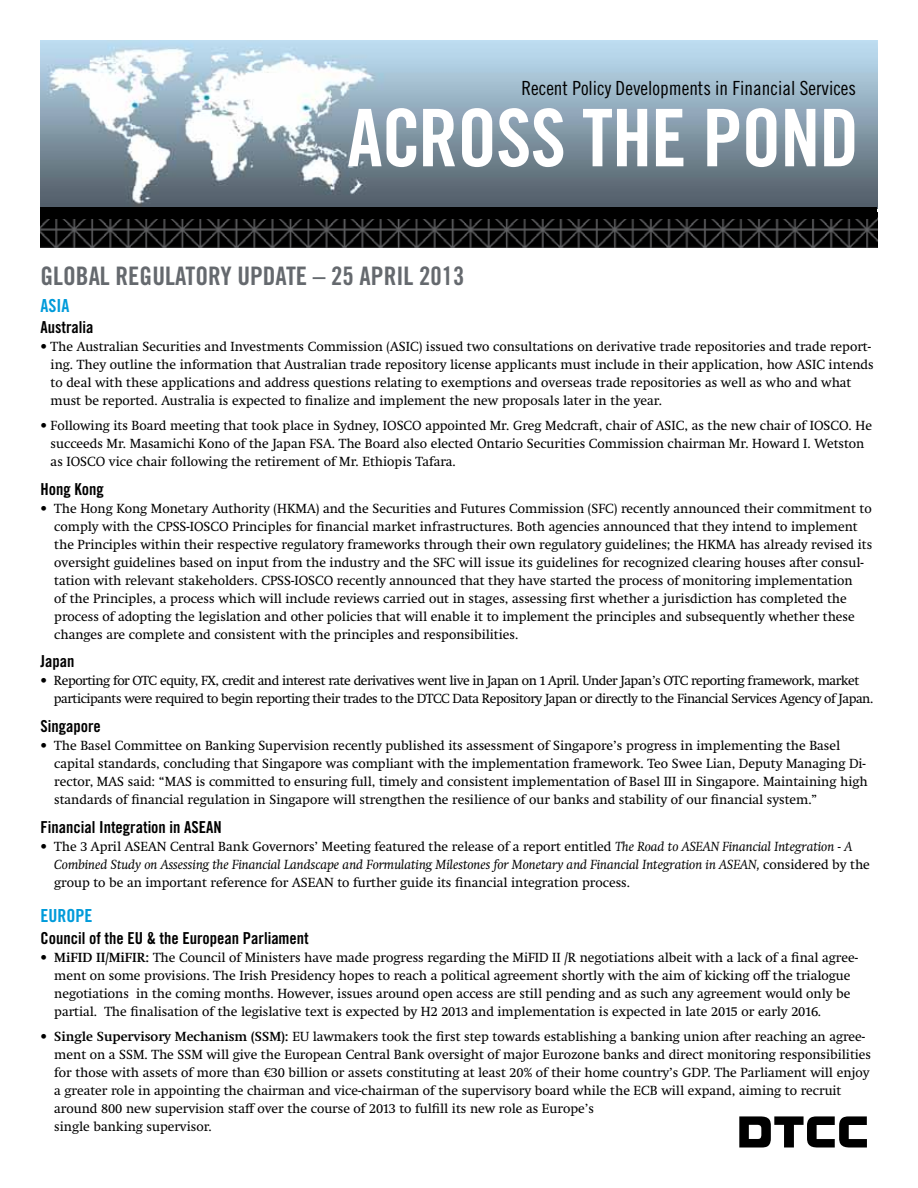
<style>
.page{position:relative;width:918px;height:1188px;background:#fff}
.page>*{position:absolute;margin:0;border:0;box-sizing:border-box;transform-origin:0 0}
.t1{font:79.5px "Trade Gothic Bold Cond Twenty";color:#fff}
.t2{font:25.5px "Trade Gothic Bold Cond Twenty";color:#65696e}
.t3{font:19.5px "Trade Gothic Cond Eighteen";color:#000}
.t4{font:18px "Trade Gothic Bold Cond Twenty";color:#009bda}
.t5{font:16.5px "Trade Gothic Bold Cond Twenty";color:#000}
.t6{font:13.5px/18px "Swift Neue LT Pro";color:#000}
.t7{font:13.5px/18px "Swift Neue LT Pro";letter-spacing:-.03em;color:#000}
.s1{font-style:italic}
.s2{font-weight:600}
</style>
<div class="page">
<svg style="left:739px;top:1116px;width:128px;height:32px"></svg>
<img style="left:40px;top:40px;width:838px;height:167px">
<img style="left:40px;top:218px;width:838px;height:30px">
<div style="left:40px;top:207px;width:838px;height:11px;background:#000"></div>
<h3 class="t3" style="left:521px;top:76px;width:336px">Recent Policy Developments in Financial Services</h3>
<h1 class="t1" style="left:347px;top:90px;width:513px">Across the pond</h1>
<h2 class="t2" style="left:40px;top:260px;width:425px">GLOBAL REGULATORY UPDATE – 25 April 2013</h2>
<h3 class="t4" style="left:40px;top:295px;width:30px">ASIA</h3>
<p class="t5" style="left:40px;top:317px;width:55px">Australia</p>
<p class="t6" style="left:51px;top:338px;width:824px;text-indent:-10px">• The Australian Securities and Investments Commission (ASIC) issued two consultations on derivative trade repositories and trade report&shy;ing. They outline the information that Australian trade repository license applicants must include in their application, how ASIC intends to deal with these applications and address questions relating to exemptions and overseas trade repositories as well as who and what must be reported. Australia is expected to finalize and implement the new proposals later in the year.</p>
<p class="t6" style="left:51px;top:417px;width:823px;text-indent:-10px">• Following its Board meeting that took place in Sydney, IOSCO appointed Mr. Greg Medcraft, chair of ASIC, as the new chair of IOSCO. He succeeds Mr. Masamichi Kono of the Japan FSA. The Board also elected Ontario Securities Commission chairman Mr. Howard I. Wetston as IOSCO vice chair following the retirement of Mr. Ethiopis Tafara.</p>
<p class="t5" style="left:40px;top:479px;width:65px">Hong Kong</p>
<p class="t6" style="left:54px;top:499px;width:819px;text-indent:-14px">• The Hong Kong Monetary Authority (HKMA) and the Securities and Futures Commission (SFC) recently announced their commitment to comply with the CPSS-IOSCO Principles for financial market infrastructures. Both agencies announced that they intend to implement the Principles within their respective regulatory frameworks through their own regulatory guidelines; the HKMA has already revised its oversight guidelines based on input from the industry and the SFC will issue its guidelines for recognized clearing houses after consul&shy;tation with relevant stakeholders. CPSS-IOSCO recently announced that they have started the process of monitoring implementation<br>of the Principles, a process which will include reviews carried out in stages, assessing first whether a jurisdiction has completed the process of adopting the legislation and other policies that will enable it to implement the principles and subsequently whether these changes are complete and consistent with the principles and responsibilities.</p>
<p class="t5" style="left:40px;top:652px;width:35px">Japan</p>
<p class="t7" style="left:54px;top:672px;width:821px;text-indent:-13px">• Reporting for OTC equity, FX, credit and interest rate derivatives went live in Japan on 1 April. Under Japan’s OTC reporting framework, market participants were required to begin reporting their trades to the DTCC Data Repository Japan or directly to the Financial Services Agency of Japan.</p>
<p class="t5" style="left:40px;top:716px;width:62px">Singapore</p>
<p class="t6" style="left:54px;top:736px;width:815px;text-indent:-14px">• The Basel Committee on Banking Supervision recently published its assessment of Singapore’s progress in implementing the Basel capital standards, concluding that Singapore was compliant with the implementation framework. Teo Swee Lian, Deputy Managing Di&shy;rector, MAS said: “MAS is committed to ensuring full, timely and consistent implementation of Basel III in Singapore. Maintaining high standards of financial regulation in Singapore will strengthen the resilience of our banks and stability of our financial system.”</p>
<p class="t5" style="left:40px;top:817px;width:181px">Financial Integration in ASEAN</p>
<p class="t6" style="left:54px;top:837px;width:817px;text-indent:-14px">• The 3 April ASEAN Central Bank Governors’ Meeting featured the release of a report entitled <span class="s1">The Road to ASEAN Financial Integration - A<br>Combined Study on Assessing the Financial Landscape and Formulating Milestones for Monetary and Financial Integration in ASEAN,</span> considered by the group to be an important reference for ASEAN to further guide its financial integration process.</p>
<h3 class="t4" style="left:40px;top:905px;width:27px">EUROPE</h3>
<p class="t5" style="left:40px;top:928px;width:270px">Council of the EU &amp; the European Parliament</p>
<p class="t6" style="left:54px;top:948px;width:805px;text-indent:-14px">• <span class="s2">MiFID II/MiFIR:</span> The Council of Ministers have made progress regarding the MiFID II /R negotiations albeit with a lack of a final agree&shy;ment on some provisions. The Irish Presidency hopes to reach a political agreement shortly with the aim of kicking off the trialogue negotiations in the coming months. However, issues around open access are still pending and as such any agreement would only be partial. The finalisation of the legislative text is expected by H2 2013 and implementation is expected in late 2015 or early 2016.</p>
<p class="t6" style="left:54px;top:1027px;width:818px;text-indent:-14px">• <span class="s2">Single Supervisory Mechanism (SSM):</span> EU lawmakers took the first step towards establishing a banking union after reaching an agree&shy;ment on a SSM. The SSM will give the European Central Bank oversight of major Eurozone banks and direct monitoring responsibilities for those with assets of more than €30 billion or assets constituting at least 20% of their home country’s GDP. The Parliament will enjoy a greater role in appointing the chairman and vice-chairman of the supervisory board while the ECB will expand, aiming to recruit around 800 new supervision staff over the course of 2013 to fulfill its new role as Europe’s<br>single banking supervisor.</p>
</div>
